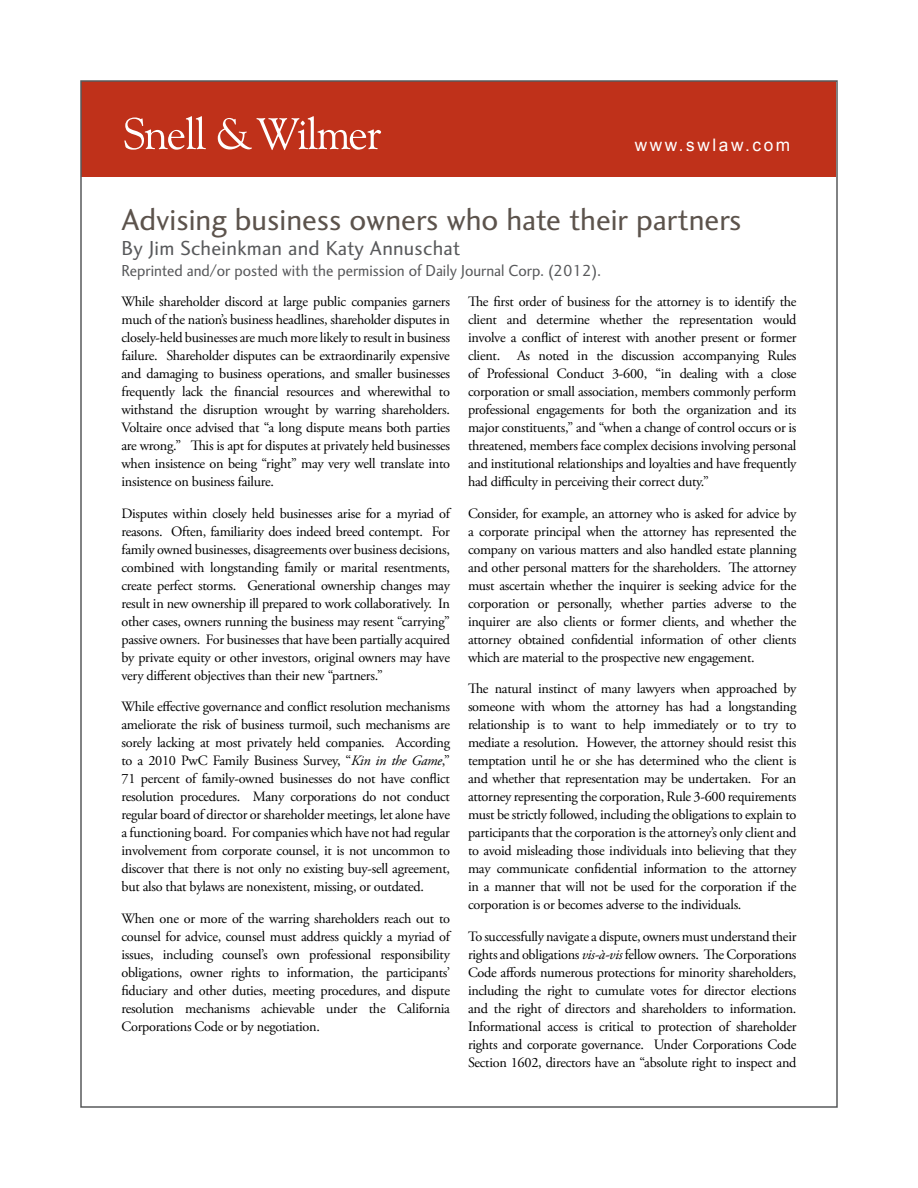
<style>
.page{position:relative;width:918px;height:1188px;background:#fff}
.page>*{position:absolute;margin:0;border:0;box-sizing:border-box;transform-origin:0 0}
.t1{font:31.5px "Charlotte Sans Std";color:#5c534c}
.t2{font:21px "Charlotte Sans Std";letter-spacing:.015em;color:#58595b}
.t3{font:17.25px "Arial";letter-spacing:.15em;color:#fff}
.t4{font:16.5px "Charlotte Sans Std";color:#58595b;scale:.95 1}
.t5{font:14.25px/18px "Adobe Garamond Pro";letter-spacing:-.02em;color:#000;text-align:justify}
.s1{font-style:italic}
</style>
<div class="page">
<div style="left:82px;top:82px;width:754px;height:95px;background:#bf311a"></div>
<svg style="left:124px;top:116px;width:82px;height:34px"></svg>
<svg style="left:218px;top:116px;width:163px;height:34px"></svg>
<p class="t3" style="left:635px;top:134px;width:157px">www.swlaw.com</p>
<h1 class="t1" style="left:122px;top:201px;width:622px">Advising business owners who hate their partners</h1>
<h2 class="t2" style="left:122px;top:236px;width:340px">By Jim Scheinkman and Katy Annuschat</h2>
<p class="t4" style="left:122px;top:261px;width:506px">Reprinted and/or posted with the permission of Daily Journal Corp. (2012).</p>
<p class="t5" style="left:122px;top:293px;width:330px">While shareholder discord at large public companies garners much of the nation’s business headlines, shareholder disputes in closely-held businesses are much more likely to result in business failure. Shareholder disputes can be extraordinarily expensive and damaging to business operations, and smaller businesses frequently lack the financial resources and wherewithal to withstand the disruption wrought by warring shareholders.<br>Voltaire once advised that “a long dispute means both parties are wrong.” This is apt for disputes at privately held businesses when insistence on being “right” may very well translate into insistence on business failure.</p>
<p class="t5" style="left:122px;top:505px;width:330px">Disputes within closely held businesses arise for a myriad of reasons. Often, familiarity does indeed breed contempt. For family owned businesses, disagreements over business decisions, combined with longstanding family or marital resentments, create perfect storms. Generational ownership changes may result in new ownership ill prepared to work collaboratively. In other cases, owners running the business may resent “carrying” passive owners. For businesses that have been partially acquired by private equity or other investors, original owners may have very different objectives than their new “partners.”</p>
<p class="t5" style="left:122px;top:698px;width:330px">While effective governance and conflict resolution mechanisms ameliorate the risk of business turmoil, such mechanisms are sorely lacking at most privately held companies. According to a 2010 PwC Family Business Survey, “<span class="s1">Kin in the Game</span>,” 71 percent of family-owned businesses do not have conflict resolution procedures. Many corporations do not conduct regular board of director or shareholder meetings, let alone have a functioning board. For companies which have not had regular involvement from corporate counsel, it is not uncommon to discover that there is not only no existing buy-sell agreement, but also that bylaws are nonexistent, missing, or outdated.</p>
<p class="t5" style="left:122px;top:910px;width:330px">When one or more of the warring shareholders reach out to counsel for advice, counsel must address quickly a myriad of issues, including counsel’s own professional responsibility obligations, owner rights to information, the participants’ fiduciary and other duties, meeting procedures, and dispute resolution mechanisms achievable under the California Corporations Code or by negotiation.</p>
<p class="t5" style="left:468px;top:293px;width:330px">The first order of business for the attorney is to identify the client and determine whether the representation would involve a conflict of interest with another present or former client. As noted in the discussion accompanying Rules of Professional Conduct 3-600, “in dealing with a close corporation or small association, members commonly perform professional engagements for both the organization and its major constituents,” and “when a change of control occurs or is threatened, members face complex decisions involving personal and institutional relationships and loyalties and have frequently had difficulty in perceiving their correct duty.”</p>
<p class="t5" style="left:468px;top:505px;width:330px">Consider, for example, an attorney who is asked for advice by a corporate principal when the attorney has represented the company on various matters and also handled estate planning and other personal matters for the shareholders. The attorney must ascertain whether the inquirer is seeking advice for the corporation or personally, whether parties adverse to the inquirer are also clients or former clients, and whether the attorney obtained confidential information of other clients which are material to the prospective new engagement.</p>
<p class="t5" style="left:468px;top:680px;width:330px">The natural instinct of many lawyers when approached by someone with whom the attorney has had a longstanding relationship is to want to help immediately or to try to mediate a resolution. However, the attorney should resist this temptation until he or she has determined who the client is and whether that representation may be undertaken. For an attorney representing the corporation, Rule 3-600 requirements must be strictly followed, including the obligations to explain to participants that the corporation is the attorney’s only client and to avoid misleading those individuals into believing that they may communicate confidential information to the attorney in a manner that will not be used for the corporation if the corporation is or becomes adverse to the individuals.</p>
<p class="t5" style="left:468px;top:928px;width:330px">To successfully navigate a dispute, owners must understand their rights and obligations <span class="s1">vis-à-vis</span> fellow owners. The Corporations Code affords numerous protections for minority shareholders, including the right to cumulate votes for director elections and the right of directors and shareholders to information.<br>Informational access is critical to protection of shareholder rights and corporate governance. Under Corporations Code Section 1602, directors have an “absolute right to inspect and</p>
</div>
